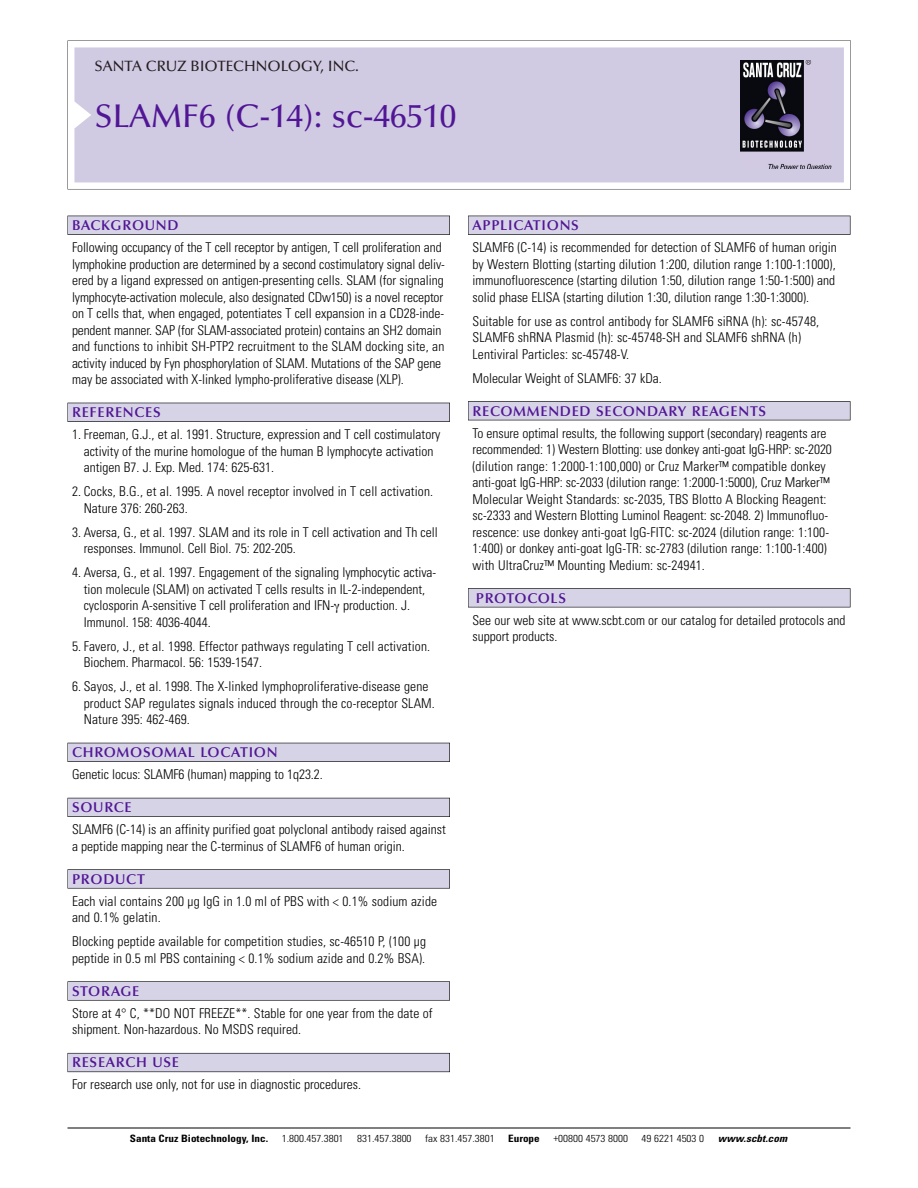
<style>
.page{position:relative;width:918px;height:1188px;background:#fff}
.page>*{position:absolute;margin:0;border:0;box-sizing:border-box;transform-origin:0 0}
.t1{font:500 33px "Optima";color:#511695}
.t2{font:500 15px "Optima";color:#231f20}
.t3{font:600 14.25px "Optima";letter-spacing:.05em;color:#511695}
.t4{font:300 condensed 13.5px/16.5px "Univers";color:#000}
.t5{font:300 condensed 10.2px "Univers";color:#000;scale:1.1 1}
.t6{font:700 condensed 10.2px "Univers";color:#000;scale:1.1 1}
.t7{font:italic 700 condensed 10.2px "Univers";letter-spacing:.005em;color:#000;scale:1.1 1}
</style>
<div class="page">
<svg style="left:68px;top:40px;width:783px;height:149px"></svg>
<div style="left:74px;top:47px;width:770px;height:135px;background:#d1cae3"></div>
<img style="left:741px;top:60px;width:90px;height:108px">
<div style="left:68px;top:216px;width:382px;height:19px;background:#525155"></div>
<div style="left:68px;top:216px;width:381px;height:18px;background:#d7d3e7"></div>
<div style="left:68px;top:403px;width:382px;height:19px;background:#515055"></div>
<div style="left:68px;top:403px;width:381px;height:18px;background:#d7d3e7"></div>
<div style="left:68px;top:743px;width:382px;height:19px;background:#525158"></div>
<div style="left:68px;top:743px;width:381px;height:18px;background:#d7d3e7"></div>
<div style="left:68px;top:798px;width:382px;height:19px;background:#54535a"></div>
<div style="left:68px;top:798px;width:381px;height:18px;background:#d7d3e7"></div>
<svg style="left:68px;top:869px;width:382px;height:20px"></svg>
<div style="left:68px;top:870px;width:381px;height:18px;background:#d7d3e7"></div>
<div style="left:68px;top:981px;width:382px;height:20px;background:#626263"></div>
<div style="left:68px;top:982px;width:381px;height:18px;background:#d7d3e7"></div>
<div style="left:68px;top:1053px;width:382px;height:19px;background:#66646d"></div>
<div style="left:68px;top:1054px;width:381px;height:18px;background:#d7d3e7"></div>
<div style="left:468px;top:216px;width:382px;height:19px;background:#525155"></div>
<div style="left:468px;top:216px;width:382px;height:18px;background:#d7d3e7"></div>
<div style="left:468px;top:401px;width:382px;height:19px;background:#525155"></div>
<div style="left:468px;top:402px;width:382px;height:18px;background:#d7d3e7"></div>
<div style="left:468px;top:588px;width:382px;height:19px;background:#545357"></div>
<div style="left:468px;top:589px;width:382px;height:18px;background:#d7d3e7"></div>
<hr style="left:68px;top:1128px;width:782px;height:1px;background:#000">
<p class="t2" style="left:94px;top:61px;width:266px">SANTA CRUZ BIOTECHNOLOGY, INC.</p>
<h1 class="t1" style="left:94px;top:103px;width:363px">SLAMF6 (C-14): sc-46510</h1>
<p class="t3" style="left:72px;top:219px;width:108px">BACKGROUND</p>
<p class="t4" style="left:72px;top:240px;width:374px">Following occupancy of the T cell receptor by antigen, T cell proliferation and lymphokine production are determined by a second costimulatory signal deliv&shy;ered by a ligand expressed on antigen-presenting cells. SLAM (for signaling lymphocyte-activation molecule, also designated CDw150) is a novel receptor on T cells that, when engaged, potentiates T cell expansion in a CD28-inde&shy;pendent manner. SAP (for SLAM-associated protein) contains an SH2 domain and functions to inhibit SH-PTP2 recruitment to the SLAM docking site, an activity induced by Fyn phosphorylation of SLAM. Mutations of the SAP gene may be associated with X-linked lympho-proliferative disease (XLP).</p>
<p class="t3" style="left:72px;top:407px;width:90px">REFERENCES</p>
<p class="t4" style="left:84px;top:427px;width:358px;text-indent:-12px">1. Freeman, G.J., et al. 1991. Structure, expression and T cell costimulatory activity of the murine homologue of the human B lymphocyte activation antigen B7. J. Exp. Med. 174: 625-631.</p>
<p class="t4" style="left:84px;top:484px;width:351px;text-indent:-12px">2. Cocks, B.G., et al. 1995. A novel receptor involved in T cell activation.<br>Nature 376: 260-263.</p>
<p class="t4" style="left:84px;top:525px;width:356px;text-indent:-12px">3. Aversa, G., et al. 1997. SLAM and its role in T cell activation and Th cell responses. Immunol. Cell Biol. 75: 202-205.</p>
<p class="t4" style="left:84px;top:565px;width:354px;text-indent:-12px">4. Aversa, G., et al. 1997. Engagement of the signaling lymphocytic activa&shy;tion molecule (SLAM) on activated T cells results in IL-2-independent, cyclosporin A-sensitive T cell proliferation and IFN- production. J.<br>Immunol. 158: 4036-4044.</p>
<p class="t4" style="left:84px;top:639px;width:348px;text-indent:-12px">5. Favero, J., et al. 1998. Effector pathways regulating T cell activation.<br>Biochem. Pharmacol. 56: 1539-1547.</p>
<p class="t4" style="left:84px;top:679px;width:353px;text-indent:-12px">6. Sayos, J., et al. 1998. The X-linked lymphoproliferative-disease gene product SAP regulates signals induced through the co-receptor SLAM.<br>Nature 395: 462-469.</p>
<p class="t3" style="left:72px;top:747px;width:207px">CHROMOSOMAL LOCATION</p>
<p class="t4" style="left:72px;top:767px;width:252px">Genetic locus: SLAMF6 (human) mapping to 1q23.2.</p>
<p class="t3" style="left:72px;top:802px;width:61px">SOURCE</p>
<p class="t4" style="left:72px;top:822px;width:375px">SLAMF6 (C-14) is an affinity purified goat polyclonal antibody raised against a peptide mapping near the C-terminus of SLAMF6 of human origin.</p>
<p class="t3" style="left:72px;top:873px;width:74px">PRODUCT</p>
<p class="t4" style="left:72px;top:894px;width:367px">Each vial contains 200 µg IgG in 1.0 ml of PBS with &lt; 0.1% sodium azide and 0.1% gelatin.</p>
<p class="t4" style="left:72px;top:934px;width:356px">Blocking peptide available for competition studies, sc-46510 P, (100 µg peptide in 0.5 ml PBS containing &lt; 0.1% sodium azide and 0.2% BSA).</p>
<p class="t3" style="left:72px;top:985px;width:69px">STORAGE</p>
<p class="t4" style="left:72px;top:1006px;width:362px">Store at 4° C, **DO NOT FREEZE**. Stable for one year from the date of shipment. Non-hazardous. No MSDS required.</p>
<p class="t3" style="left:72px;top:1057px;width:109px">RESEARCH USE</p>
<p class="t4" style="left:72px;top:1078px;width:290px">For research use only, not for use in diagnostic procedures.</p>
<p class="t3" style="left:473px;top:219px;width:108px">APPLICATIONS</p>
<p class="t4" style="left:473px;top:240px;width:366px">SLAMF6 (C-14) is recommended for detection of SLAMF6 of human origin by Western Blotting (starting dilution 1:200, dilution range 1:100-1:1000), immunofluorescence (starting dilution 1:50, dilution range 1:50-1:500) and solid phase ELISA (starting dilution 1:30, dilution range 1:30-1:3000).</p>
<p class="t4" style="left:473px;top:314px;width:348px">Suitable for use as control antibody for SLAMF6 siRNA (h): sc-45748,<br>SLAMF6 shRNA Plasmid (h): sc-45748-SH and SLAMF6 shRNA (h)<br>Lentiviral Particles: sc-45748-V.</p>
<p class="t4" style="left:473px;top:371px;width:191px">Molecular Weight of SLAMF6: 37 kDa.</p>
<p class="t3" style="left:473px;top:405px;width:295px">RECOMMENDED SECONDARY REAGENTS</p>
<p class="t4" style="left:473px;top:426px;width:361px">To ensure optimal results, the following support (secondary) reagents are recommended: 1) Western Blotting: use donkey anti-goat IgG-HRP: sc-2020 (dilution range: 1:2000-1:100,000) or Cruz Marker™ compatible donkey anti-goat IgG-HRP: sc-2033 (dilution range: 1:2000-1:5000), Cruz Marker™ Molecular Weight Standards: sc-2035, TBS Blotto A Blocking Reagent: sc-2333 and Western Blotting Luminol Reagent: sc-2048. 2) Immunofluo&shy;rescence: use donkey anti-goat IgG-FITC: sc-2024 (dilution range: 1:100- 1:400) or donkey anti-goat IgG-TR: sc-2783 (dilution range: 1:100-1:400) with UltraCruz™ Mounting Medium: sc-24941.</p>
<p class="t3" style="left:476px;top:592px;width:92px">PROTOCOLS</p>
<p class="t4" style="left:473px;top:613px;width:375px">See our web site at www.scbt.com or our catalog for detailed protocols and support products.</p>
<p class="t6" style="left:130px;top:1135px;width:127px">Santa Cruz Biotechnology, Inc.</p>
<p class="t5" style="left:282px;top:1135px;width:58px">1.800.457.3801</p>
<p class="t5" style="left:357px;top:1135px;width:51px">831.457.3800</p>
<p class="t5" style="left:425px;top:1135px;width:65px">fax 831.457.3801</p>
<p class="t6" style="left:508px;top:1135px;width:30px">Europe</p>
<p class="t5" style="left:553px;top:1135px;width:69px">+00800 4573 8000</p>
<p class="t5" style="left:642px;top:1135px;width:58px">49 6221 4503 0</p>
<p class="t7" style="left:718px;top:1135px;width:64px">www.scbt.com</p>
</div>
